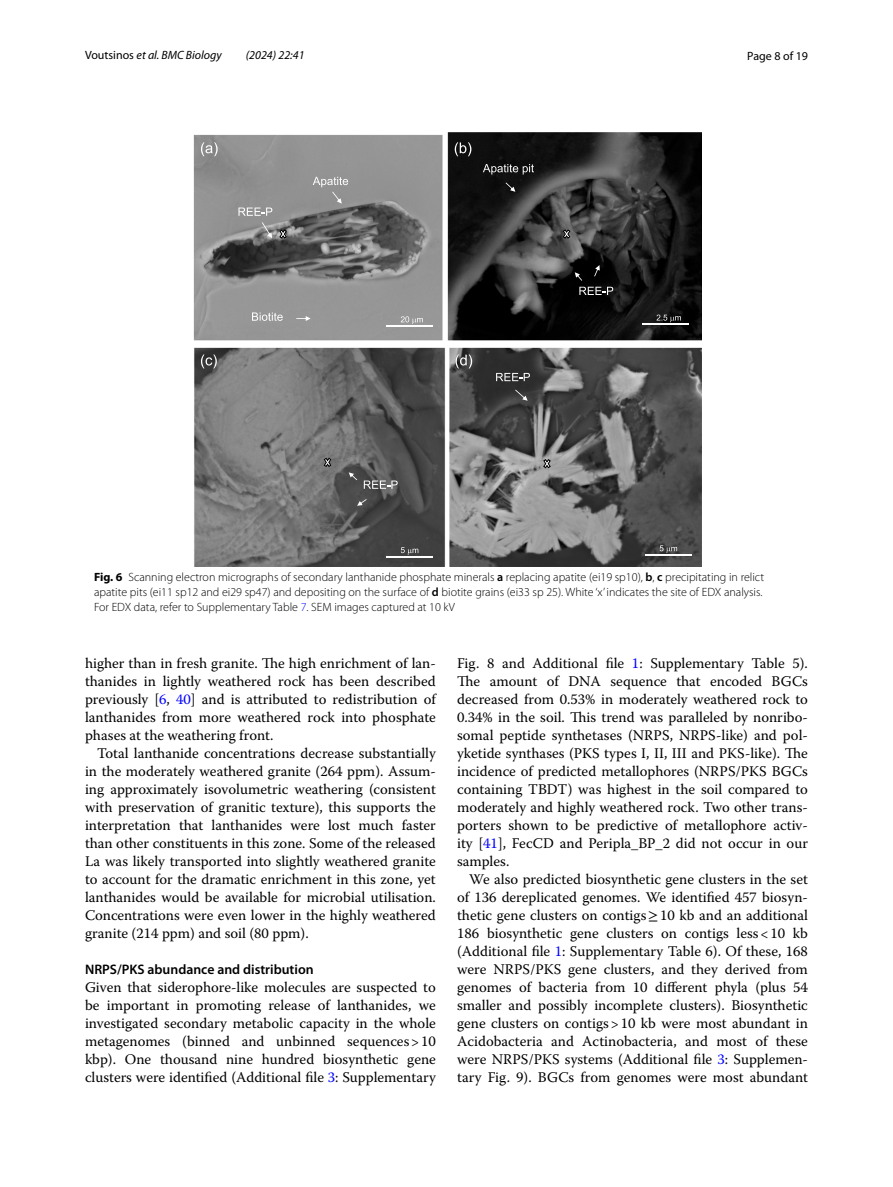
<style>
.page{position:relative;width:893px;height:1187px;background:#fff}
.page>*{position:absolute;margin:0;border:0;box-sizing:border-box;transform-origin:0 0}
.t1{font:14.7px/18px "Warnock Pro";color:#000;text-align:justify}
.t2{font:600 13.8px "Myriad Pro";color:#000}
.t3{font:300 12px/15px "Myriad Pro";color:#000}
.t4{font:italic 12px "Myriad Pro";color:#000}
.t5{font:12px "Myriad Pro";color:#000}
.s1{font-style:normal}
.s2{font-weight:700}
.s3{font-weight:600}
.s4{color:#00f}
.s5{font-family:"STIX"}
</style>
<div class="page">
<img style="left:193px;top:133px;width:509px;height:433px">
<hr style="left:387px;top:325px;width:46px;height:1px;background:#fff">
<svg style="left:401px;top:316px;width:22px;height:8px"></svg>
<hr style="left:387px;top:556px;width:46px;height:1px;background:#fff">
<svg style="left:401px;top:547px;width:17px;height:7px"></svg>
<hr style="left:645px;top:554px;width:47px;height:1px;background:#fff">
<svg style="left:660px;top:545px;width:17px;height:8px"></svg>
<hr style="left:642px;top:323px;width:47px;height:2px;background:#fff">
<svg style="left:656px;top:314px;width:25px;height:8px"></svg>
<svg style="left:201px;top:142px;width:17px;height:14px"></svg>
<svg style="left:455px;top:142px;width:16px;height:14px"></svg>
<svg style="left:201px;top:354px;width:16px;height:14px"></svg>
<svg style="left:455px;top:354px;width:17px;height:14px"></svg>
<svg style="left:357px;top:499px;width:10px;height:7px"></svg>
<svg style="left:262px;top:222px;width:10px;height:16px"></svg>
<svg style="left:296px;top:316px;width:15px;height:5px"></svg>
<svg style="left:506px;top:182px;width:9px;height:10px"></svg>
<svg style="left:575px;top:272px;width:7px;height:9px"></svg>
<svg style="left:594px;top:265px;width:6px;height:11px"></svg>
<svg style="left:515px;top:389px;width:13px;height:12px"></svg>
<svg style="left:313px;top:177px;width:35px;height:27px"></svg>
<svg style="left:252px;top:312px;width:31px;height:9px"></svg>
<svg style="left:238px;top:207px;width:34px;height:9px"></svg>
<svg style="left:364px;top:480px;width:34px;height:9px"></svg>
<svg style="left:496px;top:373px;width:34px;height:8px"></svg>
<svg style="left:579px;top:287px;width:34px;height:8px"></svg>
<svg style="left:349px;top:472px;width:8px;height:8px"></svg>
<svg style="left:483px;top:164px;width:51px;height:10px"></svg>
<svg style="left:279px;top:229px;width:8px;height:10px"></svg>
<svg style="left:323px;top:457px;width:9px;height:10px"></svg>
<svg style="left:562px;top:229px;width:9px;height:10px"></svg>
<svg style="left:543px;top:458px;width:8px;height:11px"></svg>
<p class="t4" style="left:85px;top:48px;width:138px"><span class="s1">Voutsinos</span> et al. BMC Biology</p>
<p class="t4" style="left:246px;top:48px;width:60px">(2024) 22:41</p>
<p class="t5" style="left:747px;top:48px;width:62px">Page 8 of 19</p>
<p class="t3" style="left:94px;top:570px;width:672px"><span class="s2">Fig. 6</span> Scanning electron micrographs of secondary lanthanide phosphate minerals <span class="s3">a</span> replacing apatite (ei19 sp10), <span class="s3">b</span>, <span class="s3">c</span> precipitating in relict apatite pits (ei11 sp12 and ei29 sp47) and depositing on the surface of <span class="s3">d</span> biotite grains (ei33 sp 25). White ‘x’ indicates the site of EDX analysis.<br>For EDX data, refer to Supplementary Table <span class="s4">7</span>. SEM images captured at 10 kV</p>
<p class="t1" style="left:85px;top:653px;width:352px">higher than in fresh granite. The high enrichment of lan&shy;thanides in lightly weathered rock has been described previously [<span class="s4">6</span>, <span class="s4">40</span>] and is attributed to redistribution of lanthanides from more weathered rock into phosphate phases at the weathering front.</p>
<p class="t1" style="left:85px;top:743px;width:352px;text-indent:12px">Total lanthanide concentrations decrease substantially in the moderately weathered granite (264 ppm). Assum&shy;ing approximately isovolumetric weathering (consistent with preservation of granitic texture), this supports the interpretation that lanthanides were lost much faster than other constituents in this zone. Some of the released La was likely transported into slightly weathered granite to account for the dramatic enrichment in this zone, yet lanthanides would be available for microbial utilisation.<br>Concentrations were even lower in the highly weathered granite (214 ppm) and soil (80 ppm).</p>
<p class="t2" style="left:85px;top:960px;width:230px">NRPS/PKS abundance and distribution</p>
<p class="t1" style="left:85px;top:977px;width:352px">Given that siderophore-like molecules are suspected to be important in promoting release of lanthanides, we investigated secondary metabolic capacity in the whole metagenomes (binned and unbinned sequences&gt;10 kbp). One thousand nine hundred biosynthetic gene clusters were identified (Additional file <span class="s4">3</span>: Supplementary</p>
<p class="t1" style="left:457px;top:653px;width:352px">Fig. 8 and Additional file <span class="s4">1</span>: Supplementary Table 5).<br>The amount of DNA sequence that encoded BGCs decreased from 0.53% in moderately weathered rock to 0.34% in the soil. This trend was paralleled by nonribo&shy;somal peptide synthetases (NRPS, NRPS-like) and pol&shy;yketide synthases (PKS types I, II, III and PKS-like). The incidence of predicted metallophores (NRPS/PKS BGCs containing TBDT) was highest in the soil compared to moderately and highly weathered rock. Two other trans&shy;porters shown to be predictive of metallophore activ&shy;ity [<span class="s4">41</span>], FecCD and Peripla_BP_2 did not occur in our samples.</p>
<p class="t1" style="left:457px;top:869px;width:352px;text-indent:12px">We also predicted biosynthetic gene clusters in the set of 136 dereplicated genomes. We identified 457 biosyn&shy;thetic gene clusters on contigs<span class="s5">≥</span>10 kb and an additional 186 biosynthetic gene clusters on contigs less&lt;10 kb (Additional file <span class="s4">1</span>: Supplementary Table 6). Of these, 168 were NRPS/PKS gene clusters, and they derived from genomes of bacteria from 10 different phyla (plus 54 smaller and possibly incomplete clusters). Biosynthetic gene clusters on contigs&gt;10 kb were most abundant in Acidobacteria and Actinobacteria, and most of these were NRPS/PKS systems (Additional file <span class="s4">3</span>: Supplemen&shy;tary Fig. 9). BGCs from genomes were most abundant</p>
</div>
